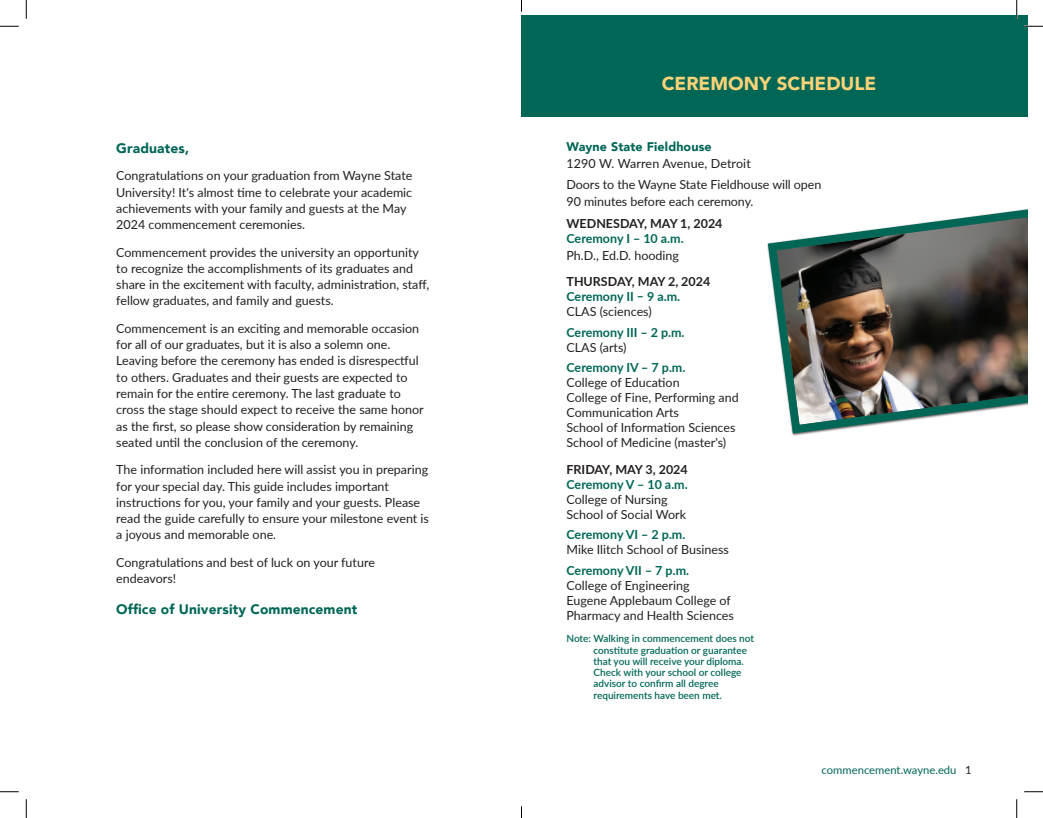
<style>
.page{position:relative;width:1043px;height:818px;background:#fff}
.page>*{position:absolute;margin:0;border:0;box-sizing:border-box;transform-origin:0 0}
.t1{font:900 18.75px "Avenir";color:#fed378}
.t2{font:900 13.75px "Avenir";letter-spacing:.01em;color:#006756}
.t3{font:12.5px/16.2px "Lato";color:#231f20}
.t4{font:700 12.5px "Lato";color:#006756}
.t5{font:700 12.5px/15px "Lato";color:#231f20}
.t6{font:900 12.5px "Avenir";letter-spacing:.01em;color:#006756}
.t7{font:11.25px "Lato";color:#006756}
.t8{font:600 10px/11.2px "Lato";color:#006756}
.s1{color:#006756}
.s2{color:#231f20}
</style>
<div class="page">
<div style="left:521px;top:15px;width:507px;height:101px;background:#006756"></div>
<img style="left:767px;top:209px;width:261px;height:227px">
<svg style="left:0;top:25px;width:19px;height:2px"></svg>
<svg style="left:1024px;top:25px;width:18px;height:2px"></svg>
<svg style="left:0;top:791px;width:19px;height:1px"></svg>
<svg style="left:1024px;top:791px;width:18px;height:1px"></svg>
<svg style="left:25px;top:0;width:2px;height:19px"></svg>
<svg style="left:25px;top:799px;width:2px;height:19px"></svg>
<svg style="left:1015px;top:0;width:2px;height:19px"></svg>
<svg style="left:1016px;top:799px;width:1px;height:19px"></svg>
<svg style="left:521px;top:806px;width:1px;height:12px"></svg>
<p class="t2" style="left:116px;top:136px;width:74px">Graduates,</p>
<p class="t3" style="left:116px;top:167px;width:298px">Congratulations on your graduation from Wayne State University! It's almost time to celebrate your academic achievements with your family and guests at the May 2024 commencement ceremonies.</p>
<p class="t3" style="left:116px;top:243px;width:314px">Commencement provides the university an opportunity to recognize the accomplishments of its graduates and share in the excitement with faculty, administration, staff, fellow graduates, and family and guests.</p>
<p class="t3" style="left:116px;top:320px;width:309px">Commencement is an exciting and memorable occasion for all of our graduates, but it is also a solemn one.<br>Leaving before the ceremony has ended is disrespectful to others. Graduates and their guests are expected to remain for the entire ceremony. The last graduate to cross the stage should expect to receive the same honor as the first, so please show consideration by remaining seated until the conclusion of the ceremony.</p>
<p class="t3" style="left:116px;top:461px;width:314px">The information included here will assist you in preparing for your special day. This guide includes important instructions for you, your family and your guests. Please read the guide carefully to ensure your milestone event is a joyous and memorable one.</p>
<p class="t3" style="left:116px;top:553px;width:260px">Congratulations and best of luck on your future endeavors!</p>
<p class="t2" style="left:116px;top:597px;width:243px">Office of University Commencement</p>
<p class="t1" style="left:661px;top:67px;width:216px">CEREMONY SCHEDULE</p>
<p class="t6" style="left:566px;top:136px;width:147px">Wayne State Fieldhouse</p>
<p class="t3" style="left:566px;top:154px;width:186px">1290 W. Warren Avenue, Detroit</p>
<p class="t3" style="left:566px;top:176px;width:256px">Doors to the Wayne State Fieldhouse will open<br>90 minutes before each ceremony.</p>
<p class="t5" style="left:566px;top:216px;width:157px">WEDNESDAY, MAY 1, 2024</p>
<p class="t4" style="left:566px;top:230px;width:119px">Ceremony I – 10 a.m.</p>
<p class="t3" style="left:566px;top:246px;width:114px">Ph.D., Ed.D. hooding</p>
<p class="t5" style="left:566px;top:273px;width:145px">THURSDAY, MAY 2, 2024<br><span class="s1">Ceremony II – 9 a.m.</span></p>
<p class="t3" style="left:566px;top:303px;width:87px">CLAS (sciences)</p>
<p class="t4" style="left:566px;top:323px;width:120px">Ceremony III – 2 p.m.</p>
<p class="t3" style="left:566px;top:338px;width:62px">CLAS (arts)</p>
<p class="t4" style="left:566px;top:358px;width:120px">Ceremony IV – 7 p.m.</p>
<p class="t3" style="left:566px;top:374px;width:115px">College of Education</p>
<p class="t3" style="left:566px;top:389px;width:174px;line-height:15px">College of Fine, Performing and<br>Communication Arts</p>
<p class="t3" style="left:566px;top:419px;width:170px">School of Information Sciences</p>
<p class="t3" style="left:566px;top:434px;width:161px">School of Medicine (master's)</p>
<p class="t5" style="left:566px;top:461px;width:123px">FRIDAY, MAY 3, 2024</p>
<p class="t4" style="left:566px;top:475px;width:123px">Ceremony V – 10 a.m.</p>
<p class="t3" style="left:566px;top:491px;width:121px;line-height:15px">College of Nursing<br>School of Social Work</p>
<p class="t4" style="left:566px;top:525px;width:120px">Ceremony VI – 2 p.m.</p>
<p class="t3" style="left:566px;top:541px;width:164px">Mike Ilitch School of Business</p>
<p class="t4" style="left:566px;top:561px;width:124px">Ceremony VII – 7 p.m.</p>
<p class="t3" style="left:566px;top:576px;width:125px">College of Engineering</p>
<p class="t3" style="left:566px;top:592px;width:169px;line-height:15px">Eugene Applebaum College of<br>Pharmacy and Health Sciences</p>
<p class="t8" style="left:593px;top:632px;width:162px;text-indent:-27px">Note: Walking in commencement does not constitute graduation or guarantee that you will receive your diploma.<br>Check with your school or college advisor to confirm all degree requirements have been met.</p>
<p class="t7" style="left:821px;top:761px;width:151px">commencement.wayne.edu <span class="s2">1</span></p>
</div>
